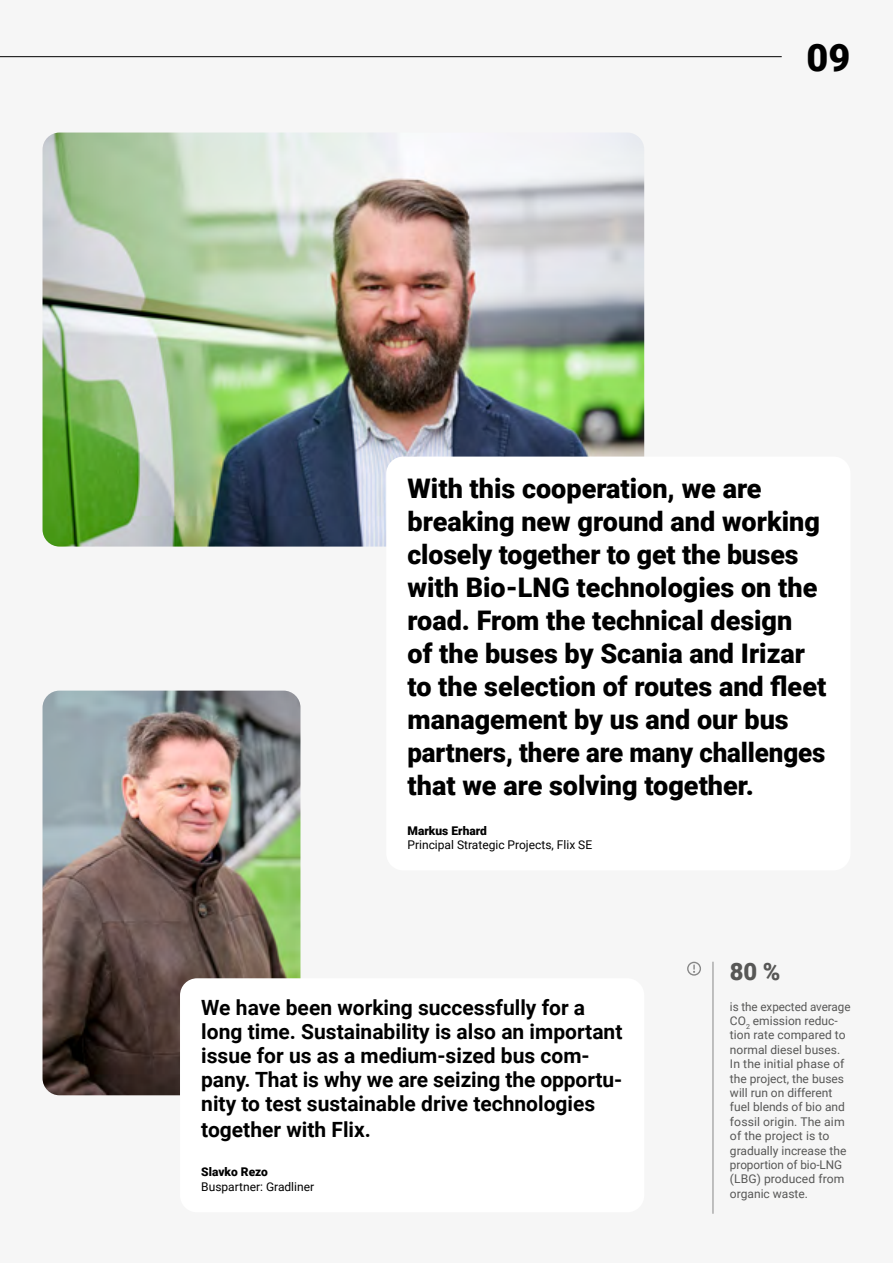
<style>
.page{position:relative;width:893px;height:1263px;background:#f6f6f6}
.page>*{position:absolute;margin:0;border:0;box-sizing:border-box;transform-origin:0 0}
.t1{font:900 37.8px "Roboto";color:#000}
.t2{font:900 27px/33px "Roboto";color:#000}
.t3{font:900 24px "Roboto";color:#575756}
.t4{font:700 21px/24.3px "Roboto";color:#000}
.t5{font:12px/14.4px "Roboto";color:#575756}
.t6{font:12px "Roboto";color:#000}
.t7{font:900 12px "Roboto";color:#000}
</style>
<div class="page">
<img style="left:43px;top:133px;width:601px;height:414px">
<div style="left:386px;top:457px;width:464px;height:413px;background:#fff;border-radius:17px"></div>
<img style="left:43px;top:691px;width:257px;height:404px">
<hr style="left:713px;top:962px;width:1px;height:252px;background:#878787">
<svg style="left:687px;top:962px;width:14px;height:14px"></svg>
<div style="left:180px;top:978px;width:464px;height:234px;background:#fff;border-radius:17px"></div>
<hr style="left:0;top:56px;width:782px;height:1px;background:#000">
<h1 class="t1" style="left:807px;top:31px;width:45px">09</h1>
<p class="t2" style="left:407px;top:471px;width:420px">With this cooperation, we are breaking new ground and working closely together to get the buses with Bio-LNG technologies on the road. From the technical design<br>of the buses by Scania and Irizar to the selection of routes and fleet management by us and our bus partners, there are many challenges that we are solving together.</p>
<p class="t7" style="left:407px;top:822px;width:81px">Markus Erhard</p>
<p class="t6" style="left:407px;top:836px;width:186px">Principal Strategic Projects, Flix SE</p>
<p class="t4" style="left:201px;top:995px;width:423px">We have been working successfully for a long time. Sustainability is also an important issue for us as a medium-sized bus com&shy;pany. That is why we are seizing the opportu&shy;nity to test sustainable drive technologies together with Flix.</p>
<p class="t7" style="left:201px;top:1163px;width:68px">Slavko Rezo</p>
<p class="t6" style="left:201px;top:1178px;width:114px">Buspartner: Gradliner</p>
<p class="t3" style="left:730px;top:954px;width:52px">80 %</p>
<p class="t5" style="left:730px;top:999px;width:122px">is the expected average<br>CO<sub>2</sub> emission reduc&shy;tion rate compared to normal diesel buses.<br>In the initial phase of the project, the buses will run on different fuel blends of bio and fossil origin. The aim of the project is to gradually increase the proportion of bio-LNG (LBG) produced from organic waste.</p>
</div>
